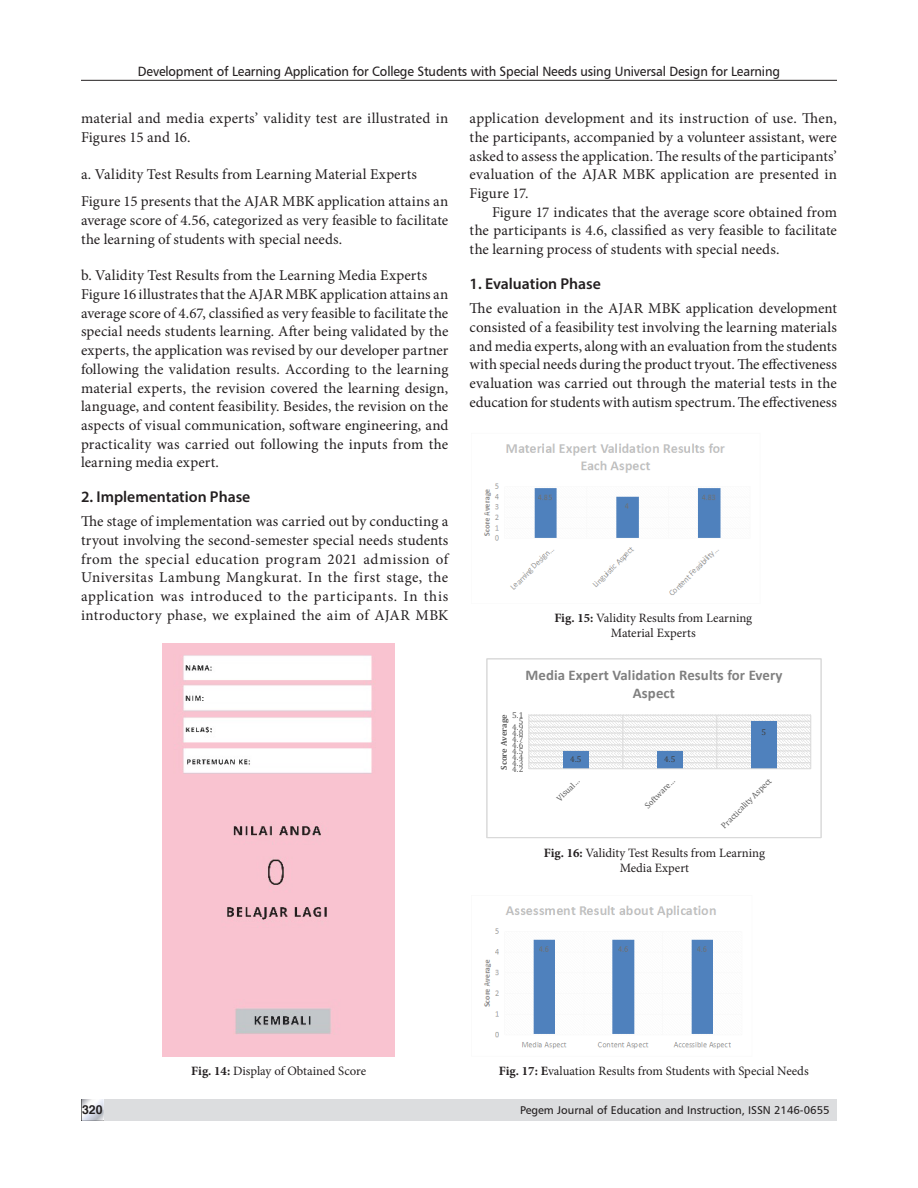
<style>
.page{position:relative;width:918px;height:1188px;background:#fff}
.page>*{position:absolute;margin:0;border:0;box-sizing:border-box;transform-origin:0 0}
.B{font:600 15.75px "Myriad Pro";color:#231f20}
.Body_flush{font:15px/18.6px "Minion Pro";letter-spacing:.01em;color:#231f20;text-align:justify}
.text{font:15px/18.8px "Minion Pro";letter-spacing:.005em;color:#231f20;text-align:justify}
.t1{font:700 14.85px/18px "Calibri";letter-spacing:.005em;color:#808080;text-align:center}
.t2{font:13.5px "Humanist 777 BT Roman B";letter-spacing:-.01em;color:#231f20;scale:.95 1}
.Fig{font:12.75px/15.3px "Minion Pro";color:#231f20;text-align:center}
.t3{font:700 12.3px "Helvetica";color:#231f20}
.t4{font:11.25px "Humanist 777 BT Roman B";color:#231f20}
.t5{font:8.4px "Cambria";color:#595959}
.t6{font:700 8.4px "Cambria";color:#595959}
.t7{font:8.4px "Cambria";color:#404040}
.s1{font-weight:700}
</style>
<div class="page">
<hr style="left:81px;top:80px;width:756px;height:1px;background:#231f20">
<div style="left:81px;top:1099px;width:756px;height:21px;background:#dcdddf"></div>
<img style="left:81px;top:1099px;width:22px;height:22px">
<img style="left:163px;top:644px;width:232px;height:412px">
<img style="left:483px;top:443px;width:242px;height:152px">
<div style="left:529px;top:715px;width:282px;height:54px;background:linear-gradient(to right,#f5f5f5,#f5f5f5)"></div>
<hr style="left:529px;top:762px;width:282px;height:1px;background:#d9d9d9">
<hr style="left:529px;top:757px;width:282px;height:1px;background:#d9d9d9">
<hr style="left:529px;top:751px;width:282px;height:1px;background:#d9d9d9">
<hr style="left:529px;top:745px;width:282px;height:1px;background:#d9d9d9">
<hr style="left:529px;top:739px;width:282px;height:1px;background:#d9d9d9">
<hr style="left:529px;top:733px;width:282px;height:1px;background:#d9d9d9">
<hr style="left:529px;top:727px;width:282px;height:1px;background:#d9d9d9">
<hr style="left:529px;top:721px;width:282px;height:1px;background:#d9d9d9">
<hr style="left:529px;top:715px;width:282px;height:1px;background:#d9d9d9">
<hr style="left:529px;top:715px;width:1px;height:54px;background:#d9d9d9">
<hr style="left:623px;top:715px;width:1px;height:54px;background:#d9d9d9">
<hr style="left:716px;top:715px;width:1px;height:54px;background:#d9d9d9">
<hr style="left:810px;top:715px;width:1px;height:54px;background:#d9d9d9">
<div style="left:563px;top:751px;width:26px;height:18px;background:#4f81bd"></div>
<div style="left:657px;top:751px;width:26px;height:18px;background:#4f81bd"></div>
<div style="left:751px;top:721px;width:26px;height:48px;background:#4f81bd"></div>
<hr style="left:529px;top:768px;width:282px;height:1px;background:#d9d9d9">
<div style="left:487px;top:658px;width:334px;height:180px;border:1px solid #d9d9d9"></div>
<img style="left:483px;top:905px;width:248px;height:144px">
<p class="t2" style="left:138px;top:63px;width:677px">Development of Learning Application for College Students with Special Needs using Universal Design for Learning</p>
<p class="Body_flush" style="left:81px;top:109px;width:369px">material and media experts’ validity test are illustrated in<br>Figures 15 and 16.</p>
<p class="Body_flush" style="left:81px;top:165px;width:338px">a. Validity Test Results from Learning Material Experts</p>
<p class="Body_flush" style="left:81px;top:192px;width:369px">Figure 15 presents that the AJAR MBK application attains an average score of 4.56, categorized as very feasible to facilitate the learning of students with special needs.</p>
<p class="Body_flush" style="left:81px;top:266px;width:348px">b. Validity Test Results from the Learning Media Experts</p>
<p class="Body_flush" style="left:81px;top:285px;width:369px">Figure 16 illustrates that the AJAR MBK application attains an average score of 4.67, classified as very feasible to facilitate the special needs students learning. After being validated by the experts, the application was revised by our developer partner following the validation results. According to the learning material experts, the revision covered the learning design, language, and content feasibility. Besides, the revision on the aspects of visual communication, software engineering, and practicality was carried out following the inputs from the learning media expert.</p>
<p class="B" style="left:81px;top:487px;width:171px">2. Implementation Phase</p>
<p class="Body_flush" style="left:81px;top:512px;width:369px">The stage of implementation was carried out by conducting a tryout involving the second-semester special needs students from the special education program 2021 admission of Universitas Lambung Mangkurat. In the first stage, the application was introduced to the participants. In this introductory phase, we explained the aim of AJAR MBK</p>
<p class="Body_flush" style="left:470px;top:109px;width:369px">application development and its instruction of use. Then, the participants, accompanied by a volunteer assistant, were asked to assess the application. The results of the participants’ evaluation of the AJAR MBK application are presented in Figure 17.</p>
<p class="text" style="left:470px;top:203px;width:369px;text-indent:22px">Figure 17 indicates that the average score obtained from the participants is 4.6, classified as very feasible to facilitate the learning process of students with special needs.</p>
<p class="B" style="left:470px;top:274px;width:133px">1. Evaluation Phase</p>
<p class="Body_flush" style="left:470px;top:299px;width:369px">The evaluation in the AJAR MBK application development consisted of a feasibility test involving the learning materials and media experts, along with an evaluation from the students with special needs during the product tryout. The effectiveness evaluation was carried out through the material tests in the education for students with autism spectrum. The effectiveness</p>
<p class="Fig" style="left:554px;top:610px;width:199px"><span class="s1">Fig. 15:</span> Validity Results from Learning<br>Material Experts</p>
<p class="t1" style="left:525px;top:666px;width:259px">Media Expert Validation Results for Every<br>Aspect</p>
<p class="t5" style="left:512px;top:711px;width:13px">5.1</p>
<p class="t6" style="left:498px;top:770px;width:57px;rotate:-90deg">Score Average</p>
<p class="t5" style="left:519px;top:716px;width:6px">5</p>
<p class="t5" style="left:512px;top:722px;width:13px">4.9</p>
<p class="t5" style="left:512px;top:728px;width:13px">4.8</p>
<p class="t5" style="left:512px;top:734px;width:13px">4.7</p>
<p class="t5" style="left:512px;top:740px;width:13px">4.6</p>
<p class="t5" style="left:512px;top:746px;width:13px">4.5</p>
<p class="t5" style="left:512px;top:752px;width:13px">4.4</p>
<p class="t5" style="left:512px;top:758px;width:13px">4.3</p>
<p class="t5" style="left:512px;top:764px;width:13px">4.2</p>
<p class="t7" style="left:570px;top:754px;width:13px">4.5</p>
<p class="t7" style="left:664px;top:754px;width:13px">4.5</p>
<p class="t7" style="left:761px;top:727px;width:6px">5</p>
<p class="t5" style="left:554px;top:796px;width:30px;rotate:-45deg">Visual…</p>
<p class="t5" style="left:643px;top:803px;width:40px;rotate:-45deg">Software…</p>
<p class="t5" style="left:719px;top:824px;width:69px;rotate:-45deg">Practicality Aspect</p>
<p class="Fig" style="left:544px;top:845px;width:223px"><span class="s1">Fig. 16:</span> Validity Test Results from Learning<br>Media Expert</p>
<p class="Fig" style="left:191px;top:1063px;width:176px"><span class="s1">Fig. 14:</span> Display of Obtained Score</p>
<p class="Fig" style="left:499px;top:1063px;width:311px"><span class="s1">Fig. 17: E</span>valuation Results from Students with Special Needs</p>
<p class="t3" style="left:82px;top:1102px;width:22px">320</p>
<p class="t4" style="left:520px;top:1103px;width:311px">Pegem Journal of Education and Instruction, ISSN 2146-0655</p>
</div>
